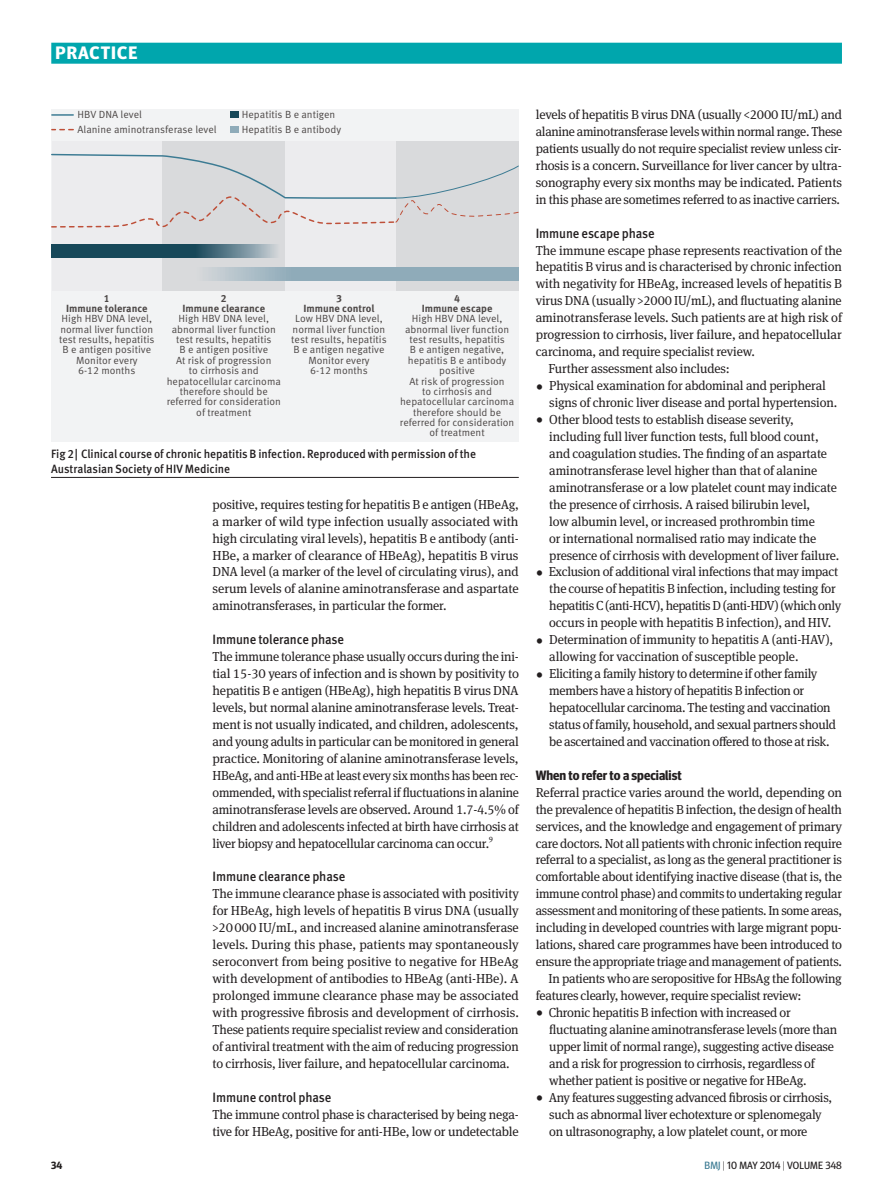
<style>
.page{position:relative;width:893px;height:1191px;background:#fff}
.page>*{position:absolute;margin:0;border:0;box-sizing:border-box;transform-origin:0 0}
.t1{font:700 18px "Meta Headline OT";letter-spacing:.06em;color:#fff}
.subhead2_crosshead_b{font:500 13.5px "Meta Pro";letter-spacing:-.01em;color:#231f20;scale:.93 1}
.subhead1_crosshead{font:700 13.5px "Meta Headline OT";color:#231f20}
.body{font:13.05px/17px "Meta Serif Pro";letter-spacing:-.02em;color:#231f20}
.body_indent{font:13.05px/17px "Meta Serif Pro";letter-spacing:-.02em;color:#231f20}
.caption_figure{font:500 12px/15px "Meta Pro";letter-spacing:-.005em;color:#231f20;scale:.95 1}
.t2{font:10.5px "Meta Headline OT";letter-spacing:.01em;color:#231f20}
.t3{font:700 10.5px "Meta Headline OT";color:#231f20}
.t4{font:10.35px/10.4px "Meta Pro Normal";color:#4c4746;text-align:center}
.s1{font-family:"Meta Pro";font-weight:700}
.s2{font-size:15px}
.s3{color:#3c7b93}
.s4{font-weight:300}
</style>
<div class="page">
<div style="left:51px;top:43px;width:791px;height:21px;background:#00a6ad"></div>
<div style="left:51px;top:110px;width:468px;height:332px;background:#f2f3f4"></div>
<div style="left:52px;top:141px;width:466px;height:150px;background:#ececee"></div>
<div style="left:163px;top:141px;width:122px;height:150px;background:#d9dadc"></div>
<div style="left:396px;top:141px;width:122px;height:150px;background:#d9dadc"></div>
<div style="left:230px;top:112px;width:8px;height:6px;background:#174859"></div>
<div style="left:230px;top:126px;width:8px;height:7px;background:#8fabb9"></div>
<hr style="left:52px;top:114px;width:21px;height:2px;background:#3c7b93">
<svg style="left:52px;top:129px;width:21px;height:1px"></svg>
<svg style="left:51px;top:153px;width:468px;height:75px"></svg>
<svg style="left:52px;top:244px;width:224px;height:13px;background:#355f6f"></svg>
<svg style="left:208px;top:268px;width:310px;height:13px;background:#97b0bd"></svg>
<hr style="left:51px;top:477px;width:468px;height:1px;background:#231f20">
<h1 class="t1" style="left:56px;top:42px;width:83px">PRACTICE</h1>
<p class="t4" style="left:78px;top:109px;width:66px">HBV DNA level</p>
<p class="t4" style="left:78px;top:123px;width:141px">Alanine aminotransferase level</p>
<p class="t4" style="left:242px;top:109px;width:95px">Hepatitis B e antigen</p>
<p class="t4" style="left:242px;top:123px;width:101px">Hepatitis B e antibody</p>
<p class="t4" style="left:59px;top:292px;width:97px"><span class="s1">1<br>Immune tolerance<br></span>High HBV DNA level, normal liver function test results, hepatitis<br>B e antigen positive<br>Monitor every<br>6-12 months</p>
<p class="t4" style="left:291px;top:292px;width:97px"><span class="s1">3<br>Immune control<br></span>Low HBV DNA level, normal liver function test results, hepatitis<br>B e antigen negative<br>Monitor every<br>6-12 months</p>
<p class="t4" style="left:400px;top:292px;width:116px"><span class="s1">4<br>Immune escape<br></span>High HBV DNA level, abnormal liver function test results, hepatitis<br>B e antigen negative, hepatitis B e antibody positive<br>At risk of progression<br>to cirrhosis and hepatocellular carcinoma therefore should be referred for consideration of treatment</p>
<p class="t4" style="left:167px;top:292px;width:116px"><span class="s1">2<br>Immune clearance<br></span>High HBV DNA level, abnormal liver function test results, hepatitis<br>B e antigen positive<br>At risk of progression<br>to cirrhosis and hepatocellular carcinoma therefore should be referred for consideration of treatment</p>
<p class="caption_figure" style="left:51px;top:445px;width:449px">Fig 2| Clinical course of chronic hepatitis B infection. Reproduced with permission of the<br>Australasian Society of HIV Medicine</p>
<p class="body_indent" style="left:213px;top:495px;width:308px;text-align:justify">positive, requires testing for hepatitis B e antigen (HBeAg, a marker of wild type infection usually associated with high circulating viral levels), hepatitis B e antibody (anti-HBe, a marker of clearance of HBeAg), hepatitis B virus DNA level (a marker of the level of circulating virus), and serum levels of alanine aminotransferase and aspartate aminotransferases, in particular the former.</p>
<p class="subhead2_crosshead_b" style="left:213px;top:629px;width:143px">Immune tolerance phase</p>
<p class="body" style="left:213px;top:647px;width:308px;text-align:justify">The immune tolerance phase usually occurs during the ini&shy;tial 15-30 years of infection and is shown by positivity to hepatitis B e antigen (HBeAg), high hepatitis B virus DNA levels, but normal alanine aminotransferase levels. Treat&shy;ment is not usually indicated, and children, adolescents, and young adults in particular can be monitored in general practice. Monitoring of alanine aminotransferase levels, HBeAg, and anti-HBe at least every six months has been rec&shy;ommended, with specialist referral if fluctuations in alanine aminotransferase levels are observed. Around 1.7-4.5% of children and adolescents infected at birth have cirrhosis at liver biopsy and hepatocellular carcinoma can occur.<sup>9</sup></p>
<p class="subhead2_crosshead_b" style="left:213px;top:866px;width:144px">Immune clearance phase</p>
<p class="body" style="left:213px;top:884px;width:308px;text-align:justify">The immune clearance phase is associated with positivity for HBeAg, high levels of hepatitis B virus DNA (usually &gt;20000 IU/mL, and increased alanine aminotransferase levels. During this phase, patients may spontaneously seroconvert from being positive to negative for HBeAg with development of antibodies to HBeAg (anti-HBe). A prolonged immune clearance phase may be associated with progressive fibrosis and development of cirrhosis.<br>These patients require specialist review and consideration of antiviral treatment with the aim of reducing progression to cirrhosis, liver failure, and hepatocellular carcinoma.</p>
<p class="subhead2_crosshead_b" style="left:213px;top:1086px;width:129px">Immune control phase</p>
<p class="body" style="left:213px;top:1104px;width:308px">The immune control phase is characterised by being nega&shy;tive for HBeAg, positive for anti-HBe, low or undetectable</p>
<p class="body" style="left:536px;top:105px;width:308px;text-align:justify">levels of hepatitis B virus DNA (usually &lt;2000 IU/mL) and alanine aminotransferase levels within normal range. These patients usually do not require specialist review unless cir&shy;rhosis is a concern. Surveillance for liver cancer by ultra&shy;sonography every six months may be indicated. Patients in this phase are sometimes referred to as inactive carriers.</p>
<p class="subhead2_crosshead_b" style="left:536px;top:222px;width:129px">Immune escape phase</p>
<p class="body" style="left:536px;top:241px;width:308px;text-align:justify">The immune escape phase represents reactivation of the hepatitis B virus and is characterised by chronic infection with negativity for HBeAg, increased levels of hepatitis B virus DNA (usually &gt;2000 IU/mL), and fluctuating alanine aminotransferase levels. Such patients are at high risk of progression to cirrhosis, liver failure, and hepatocellular carcinoma, and require specialist review.</p>
<p class="body_indent" style="left:549px;top:359px;width:183px">Further assessment also includes:</p>
<p class="body" style="left:549px;top:376px;width:289px;text-indent:-14px"><span class="s2">•</span> Physical examination for abdominal and peripheral signs of chronic liver disease and portal hypertension.</p>
<p class="body" style="left:549px;top:410px;width:292px;text-indent:-14px"><span class="s2">•</span> Other blood tests to establish disease severity, including full liver function tests, full blood count, and coagulation studies. The finding of an aspartate aminotransferase level higher than that of alanine aminotransferase or a low platelet count may indicate the presence of cirrhosis. A raised bilirubin level,<br>low albumin level, or increased prothrombin time<br>or international normalised ratio may indicate the presence of cirrhosis with development of liver failure.</p>
<p class="body" style="left:549px;top:563px;width:293px;text-indent:-14px"><span class="s2">•</span> Exclusion of additional viral infections that may impact the course of hepatitis B infection, including testing for hepatitis C (anti-HCV), hepatitis D (anti-HDV) (which only occurs in people with hepatitis B infection), and HIV.</p>
<p class="body" style="left:549px;top:630px;width:286px;text-indent:-14px"><span class="s2">•</span> Determination of immunity to hepatitis A (anti-HAV), allowing for vaccination of susceptible people.</p>
<p class="body" style="left:549px;top:664px;width:288px;text-indent:-14px"><span class="s2">•</span> Eliciting a family history to determine if other family members have a history of hepatitis B infection or hepatocellular carcinoma. The testing and vaccination status of family, household, and sexual partners should be ascertained and vaccination offered to those at risk.</p>
<p class="subhead1_crosshead" style="left:536px;top:767px;width:147px">When to refer to a specialist</p>
<p class="body" style="left:536px;top:783px;width:308px;text-align:justify">Referral practice varies around the world, depending on the prevalence of hepatitis B infection, the design of health services, and the knowledge and engagement of primary care doctors. Not all patients with chronic infection require referral to a specialist, as long as the general practitioner is comfortable about identifying inactive disease (that is, the immune control phase) and commits to undertaking regular assessment and monitoring of these patients. In some areas, including in developed countries with large migrant popu&shy;lations, shared care programmes have been introduced to ensure the appropriate triage and management of patients.</p>
<p class="body_indent" style="left:536px;top:969px;width:308px;text-indent:13px">In patients who are seropositive for HBsAg the following features clearly, however, require specialist review:</p>
<p class="body" style="left:549px;top:1003px;width:289px;text-indent:-14px"><span class="s2">•</span> Chronic hepatitis B infection with increased or fluctuating alanine aminotransferase levels (more than upper limit of normal range), suggesting active disease and a risk for progression to cirrhosis, regardless of whether patient is positive or negative for HBeAg.</p>
<p class="body" style="left:549px;top:1088px;width:284px;text-indent:-14px"><span class="s2">•</span> Any features suggesting advanced fibrosis or cirrhosis, such as abnormal liver echotexture or splenomegaly on ultrasonography, a low platelet count, or more</p>
<p class="t3" style="left:51px;top:1159px;width:13px">34</p>
<p class="t2" style="left:705px;top:1159px;width:139px"><span class="s3">BMJ</span> <span class="s4">|</span> 10 MAY 2014 <span class="s4">|</span> VOLUME 348</p>
</div>
